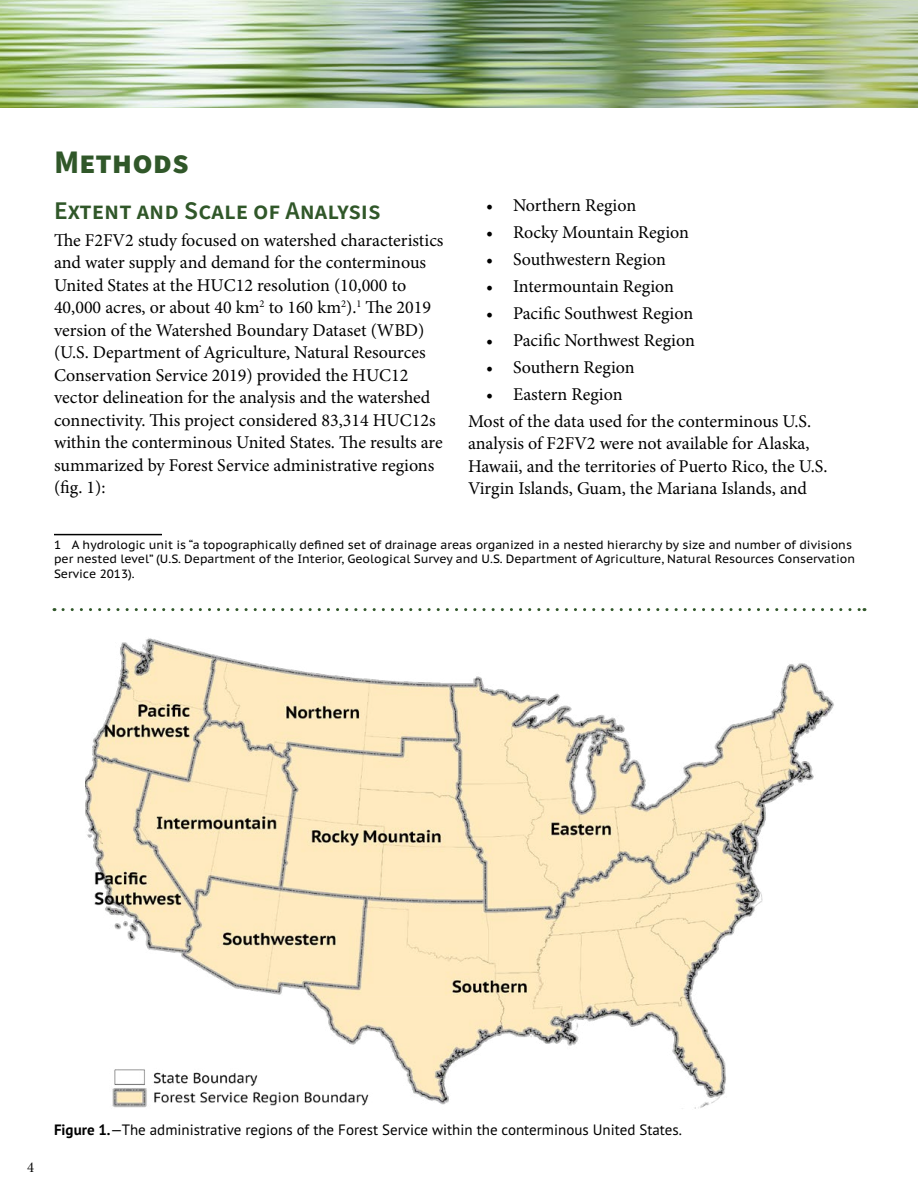
<style>
.page{position:relative;width:918px;height:1188px;background:#fff}
.page>*{position:absolute;margin:0;border:0;box-sizing:border-box;transform-origin:0 0}
.Heading{font:700 33px "Source Sans Pro";color:#305729}
.Subheading_1{font:600 25.5px "Source Sans Pro";color:#305729}
.Text{font:18px/22.5px "Minion Pro";color:#000}
.t1{font:15px "PT Sans Pro";color:#000}
.t2{font:15px "Minion Pro Subh";color:#000}
.Footnote{font:12px/14.4px "PT Sans Pro Caption";color:#000}
.s1{font-weight:700}
</style>
<div class="page">
<img style="left:0;top:0;width:918px;height:108px">
<hr style="left:54px;top:534px;width:108px;height:1px;background:#000">
<img style="left:85px;top:638px;width:749px;height:471px">
<svg style="left:63px;top:608px;width:802px;height:3px"></svg>
<h1 class="Heading" style="left:54px;top:140px;width:136px">Methods</h1>
<h2 class="Subheading_1" style="left:54px;top:193px;width:328px">Extent and Scale of Analysis</h2>
<p class="Text" style="left:54px;top:229px;width:391px">The F2FV2 study focused on watershed characteristics and water supply and demand for the conterminous United States at the HUC12 resolution (10,000 to 40,000 acres, or about 40 km<sup>2</sup> to 160 km<sup>2</sup>).<sup>1</sup> The 2019 version of the Watershed Boundary Dataset (WBD) (U.S. Department of Agriculture, Natural Resources Conservation Service 2019) provided the HUC12 vector delineation for the analysis and the watershed connectivity. This project considered 83,314 HUC12s within the conterminous United States. The results are summarized by Forest Service administrative regions (fig. 1):</p>
<p class="Text" style="left:486px;top:194px;width:152px">• Northern Region</p>
<p class="Text" style="left:486px;top:221px;width:205px">• Rocky Mountain Region</p>
<p class="Text" style="left:486px;top:248px;width:182px">• Southwestern Region</p>
<p class="Text" style="left:486px;top:275px;width:190px">• Intermountain Region</p>
<p class="Text" style="left:486px;top:302px;width:209px">• Pacific Southwest Region</p>
<p class="Text" style="left:486px;top:329px;width:210px">• Pacific Northwest Region</p>
<p class="Text" style="left:486px;top:356px;width:150px">• Southern Region</p>
<p class="Text" style="left:486px;top:383px;width:138px">• Eastern Region</p>
<p class="Text" style="left:468px;top:410px;width:361px">Most of the data used for the conterminous U.S. analysis of F2FV2 were not available for Alaska, Hawaii, and the territories of Puerto Rico, the U.S.<br>Virgin Islands, Guam, the Mariana Islands, and</p>
<p class="Footnote" style="left:54px;top:537px;width:803px">1 A hydrologic unit is “a topographically defined set of drainage areas organized in a nested hierarchy by size and number of divisions per nested level” (U.S. Department of the Interior, Geological Survey and U.S. Department of Agriculture, Natural Resources Conservation<br>Service 2013).</p>
<p class="t2" style="left:27px;top:1158px;width:9px">4</p>
<p class="t1" style="left:54px;top:1120px;width:629px"><span class="s1">Figure 1.</span>—The administrative regions of the Forest Service within the conterminous United States.</p>
</div>
